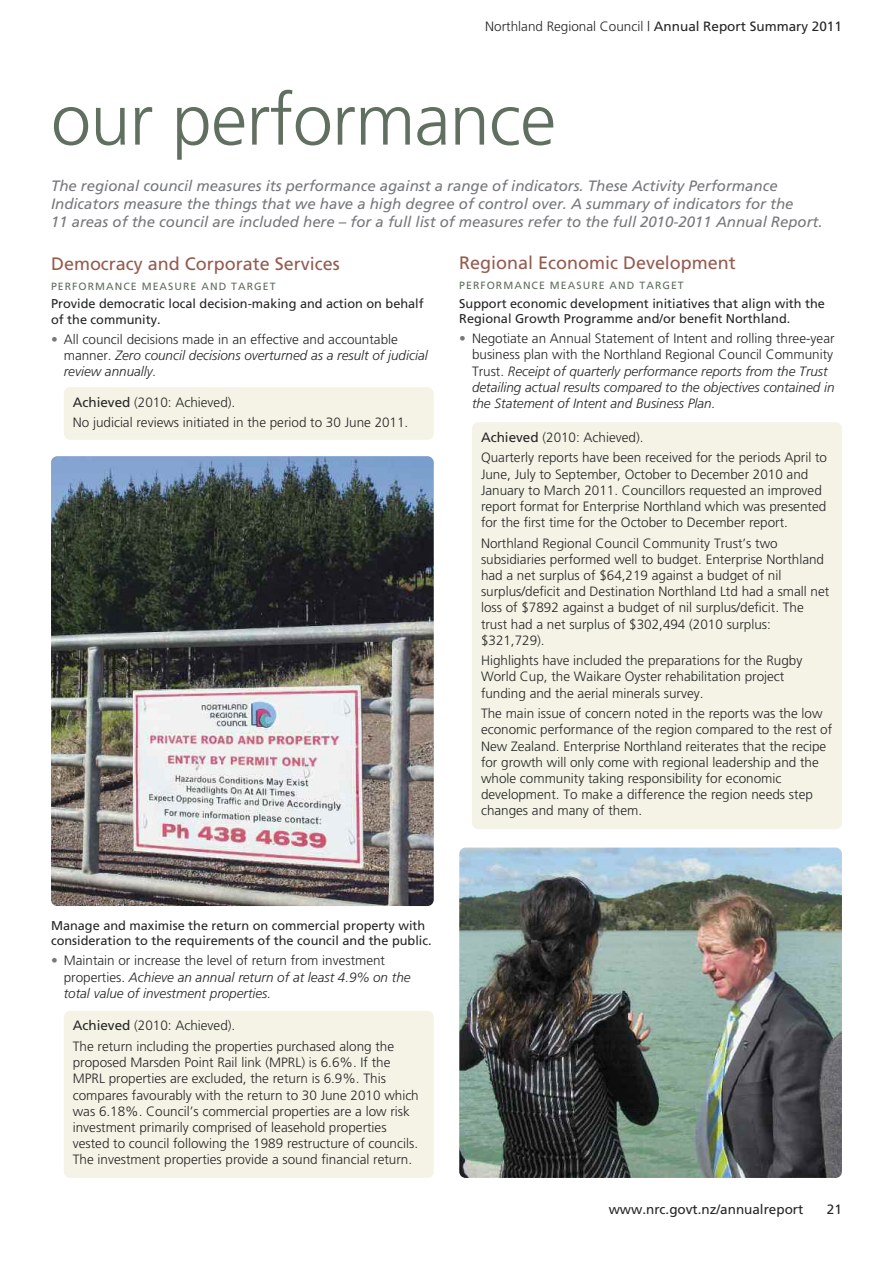
<style>
.page{position:relative;width:893px;height:1263px;background:#fff}
.page>*{position:absolute;margin:0;border:0;box-sizing:border-box;transform-origin:0 0}
.t1{font:300 72px "Frutiger Maori";letter-spacing:-.01em;color:#606f5f}
.t2{font:18px "Frutiger Maori";color:#955b4f}
.t3{font:italic 15px/18px "Frutiger Maori";color:#76787b}
.t4{font:300 13.5px/16.2px "Frutiger Maori";color:#272627}
.t5{font:italic 300 13.5px/16.2px "Frutiger Maori";color:#272627}
.t6{font:300 13.5px "Frutiger";color:#272627}
.t7{font:13.5px "Frutiger Maori";color:#272627}
.t8{font:12.75px/15.3px "Frutiger Maori";color:#272627}
.t9{font:10.5px "Frutiger Maori";letter-spacing:.1em;color:#606f5f}
.s1{font-weight:400}
.s2{font-style:normal;color:#76787b}
.s3{font-style:normal}
</style>
<div class="page">
<hr style="left:0;top:0;width:1px;height:1263px;background:#f4f3e6">
<div style="left:64px;top:387px;width:370px;height:53px;background:#f4f3e6;border-radius:6px"></div>
<div style="left:64px;top:1011px;width:370px;height:167px;background:#f4f3e6;border-radius:6px"></div>
<img style="left:459px;top:847px;width:383px;height:331px;border-radius:6px">
<img style="left:51px;top:456px;width:383px;height:450px;border-radius:6px">
<div style="left:472px;top:422px;width:370px;height:407px;background:#f4f3e6;border-radius:6px"></div>
<p class="t6" style="left:485px;top:21px;width:358px">Northland Regional Council | <span class="s1">Annual Report Summary 2011</span></p>
<h1 class="t1" style="left:51px;top:91px;width:507px">our performance</h1>
<p class="t3" style="left:51px;top:178px;width:773px">The regional council measures its performance against a range of indicators. These Activity Performance<br>Indicators measure the things that we have a high degree of control over. A summary of indicators for the<br>11 areas of the council are included here – for a full list of measures refer to the full 2010-2011 Annual Report.</p>
<h2 class="t2" style="left:51px;top:256px;width:290px">Democracy and Corporate Services</h2>
<p class="t9" style="left:51px;top:282px;width:226px">PERFORMANCE MEASURE AND TARGET</p>
<p class="t8" style="left:51px;top:297px;width:374px">Provide democratic local decision-making and action on behalf of the community.</p>
<p class="t5" style="left:64px;top:332px;width:366px;text-indent:-13px"><span class="s2">•</span> <span class="s3">All council decisions made in an effective and accountable manner.</span> Zero council decisions overturned as a result of judicial review annually.</p>
<p class="t4" style="left:73px;top:393px;width:337px;line-height:20.5px"><span class="s1">Achieved</span> (2010: Achieved).<br>No judicial reviews initiated in the period to 30 June 2011.</p>
<h2 class="t2" style="left:459px;top:256px;width:278px">Regional Economic Development</h2>
<p class="t9" style="left:459px;top:281px;width:226px">PERFORMANCE MEASURE AND TARGET</p>
<p class="t8" style="left:459px;top:297px;width:367px">Support economic development initiatives that align with the<br>Regional Growth Programme and/or benefit Northland.</p>
<p class="t5" style="left:472px;top:331px;width:364px;text-indent:-13px"><span class="s2">•</span> <span class="s3">Negotiate an Annual Statement of Intent and rolling three-year business plan with the Northland Regional Council Community Trust.</span> Receipt of quarterly performance reports from the Trust detailing actual results compared to the objectives contained in the Statement of Intent and Business Plan.</p>
<p class="t4" style="left:481px;top:428px;width:348px;line-height:20.4px"><span class="s1">Achieved</span> (2010: Achieved).<br>Quarterly reports have been received for the periods April to</p>
<p class="t4" style="left:481px;top:467px;width:347px">June, July to September, October to December 2010 and January to March 2011. Councillors requested an improved report format for Enterprise Northland which was presented for the first time for the October to December report.</p>
<p class="t4" style="left:481px;top:536px;width:350px">Northland Regional Council Community Trust’s two subsidiaries performed well to budget. Enterprise Northland had a net surplus of $64,219 against a budget of nil surplus/deficit and Destination Northland Ltd had a small net loss of $7892 against a budget of nil surplus/deficit. The trust had a net surplus of $302,494 (2010 surplus: $321,729).</p>
<p class="t4" style="left:481px;top:653px;width:323px">Highlights have included the preparations for the Rugby<br>World Cup, the Waikare Oyster rehabilitation project funding and the aerial minerals survey.</p>
<p class="t4" style="left:481px;top:706px;width:353px">The main issue of concern noted in the reports was the low economic performance of the region compared to the rest of New Zealand. Enterprise Northland reiterates that the recipe for growth will only come with regional leadership and the whole community taking responsibility for economic development. To make a difference the region needs step changes and many of them.</p>
<p class="t8" style="left:51px;top:919px;width:382px">Manage and maximise the return on commercial property with consideration to the requirements of the council and the public.</p>
<p class="t5" style="left:64px;top:954px;width:348px;text-indent:-13px"><span class="s2">•</span> <span class="s3">Maintain or increase the level of return from investment properties.</span> Achieve an annual return of at least 4.9% on the total value of investment properties.</p>
<p class="t4" style="left:73px;top:1016px;width:323px;line-height:20.4px"><span class="s1">Achieved</span> (2010: Achieved).<br>The return including the properties purchased along the</p>
<p class="t4" style="left:73px;top:1055px;width:348px">proposed Marsden Point Rail link (MPRL) is 6.6%. If the MPRL properties are excluded, the return is 6.9%. This compares favourably with the return to 30 June 2010 which was 6.18%. Council’s commercial properties are a low risk investment primarily comprised of leasehold properties vested to council following the 1989 restructure of councils.<br>The investment properties provide a sound financial return.</p>
<p class="t7" style="left:609px;top:1204px;width:196px">www.nrc.govt.nz/annualreport</p>
<p class="t7" style="left:827px;top:1204px;width:16px">21</p>
</div>
